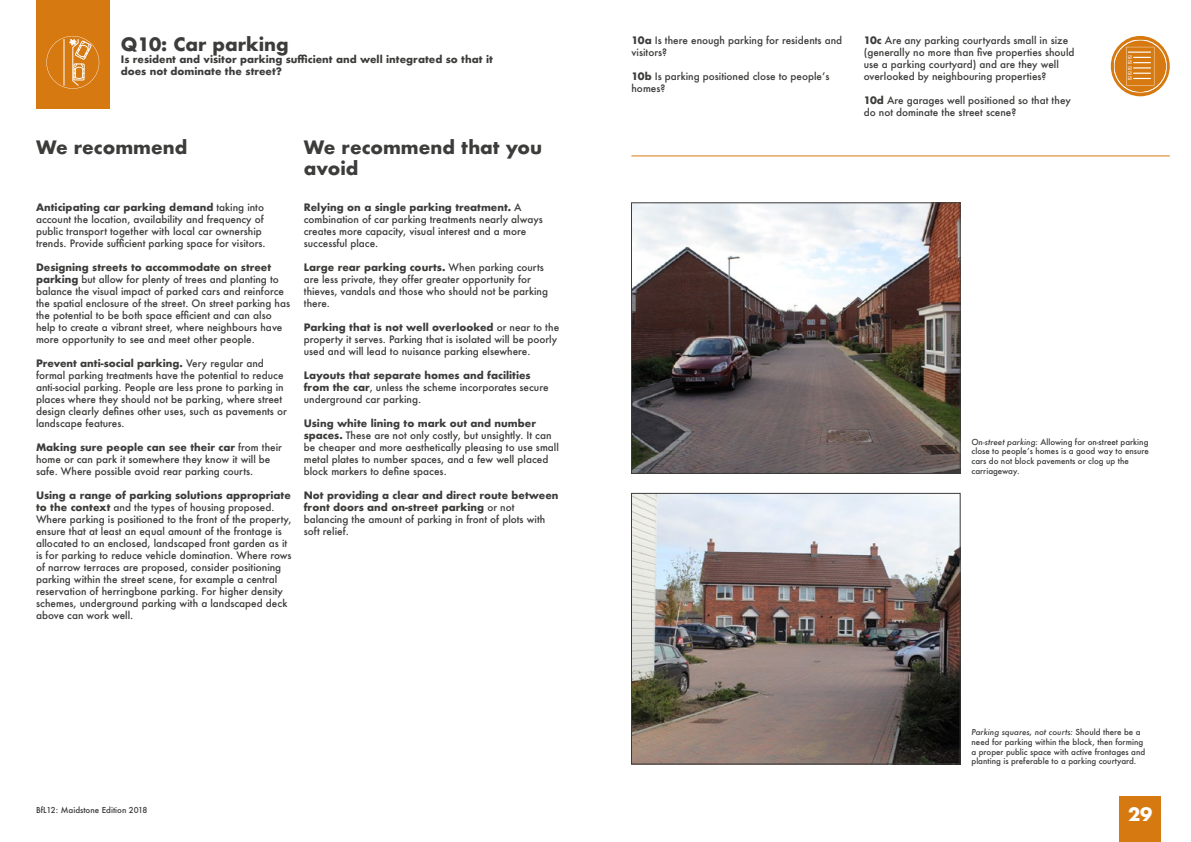
<style>
.page{position:relative;width:1191px;height:842px;background:#fff}
.page>*{position:absolute;margin:0;border:0;box-sizing:border-box;transform-origin:0 0}
.t1{font:700 18px/21.6px "Futura";color:#3c3c3b}
.t2{font:700 18px "Futura";color:#fff}
.t3{font:500 10px/12px "Futura";color:#3c3c3b}
.t4{font:700 10px/12px "Futura";color:#3c3c3b}
.t5{font:500 8px/9.6px "Futura";color:#3c3c3b}
.t6{font:italic 500 8px "Futura";color:#3c3c3b}
.s1{font-weight:700}
.s2{font-weight:500}
.s3{font-style:italic}
.s4{font-style:normal}
</style>
<div class="page">
<div style="left:1119px;top:796px;width:41px;height:46px;background:#d67910"></div>
<hr style="left:631px;top:156px;width:538px;height:1px;background:#d67910">
<div style="left:36px;top:0;width:74px;height:109px;background:#d67910"></div>
<svg style="left:46px;top:36px;width:53px;height:53px"></svg>
<svg style="left:1110px;top:36px;width:59px;height:60px"></svg>
<img style="left:633px;top:205px;width:325px;height:266px">
<div style="left:631px;top:203px;width:329px;height:270px;border:1px solid #3c3c3b"></div>
<img style="left:633px;top:495px;width:325px;height:267px">
<div style="left:631px;top:493px;width:329px;height:271px;border:1px solid #3c3c3b"></div>
<svg style="left:1113px;top:40px;width:53px;height:52px;background:#de9442"></svg>
<h2 class="t1" style="left:121px;top:33px;width:169px">Q10: Car parking</h2>
<h3 class="t4" style="left:121px;top:53px;width:373px">Is resident and visitor parking sufficient and well integrated so that it</h3>
<p class="t4" style="left:121px;top:65px;width:163px">does not dominate the street?</p>
<p class="t1" style="left:36px;top:136px;width:153px">We recommend</p>
<p class="t3" style="left:36px;top:201px;width:230px;text-align:justify"><span class="s1">Anticipating car parking demand</span> taking into account the location, availability and frequency of public transport together with local car ownership</p>
<p class="t3" style="left:36px;top:237px;width:231px">trends. Provide sufficient parking space for visitors.</p>
<p class="t3" style="left:36px;top:261px;width:255px"><span class="s1">Designing streets to accommodate on street parking</span> but allow for plenty of trees and planting to balance the visual impact of parked cars and reinforce the spatial enclosure of the street. On street parking has</p>
<p class="t3" style="left:36px;top:309px;width:237px">the potential to be both space efficient and can also</p>
<p class="t3" style="left:36px;top:321px;width:248px">help to create a vibrant street, where neighbours have more opportunity to see and meet other people.</p>
<p class="t3" style="left:36px;top:357px;width:249px"><span class="s1">Prevent anti-social parking.</span> Very regular and formal parking treatments have the potential to reduce anti-social parking. People are less prone to parking in places where they should not be parking, where street</p>
<p class="t3" style="left:36px;top:405px;width:252px">design clearly defines other uses, such as pavements or</p>
<p class="t3" style="left:36px;top:417px;width:90px">landscape features.</p>
<p class="t3" style="left:36px;top:441px;width:247px"><span class="s1">Making sure people can see their car</span> from their home or can park it somewhere they know it will be safe. Where possible avoid rear parking courts.</p>
<p class="t3" style="left:36px;top:489px;width:257px"><span class="s1">Using a range of parking solutions appropriate to the context</span> and the types of housing proposed.<br>Where parking is positioned to the front of the property, ensure that at least an equal amount of the frontage is allocated to an enclosed, landscaped front garden as it is for parking to reduce vehicle domination. Where rows of narrow terraces are proposed, consider positioning parking within the street scene, for example a central reservation of herringbone parking. For higher density schemes, underground parking with a landscaped deck above can work well.</p>
<h2 class="t1" style="left:304px;top:136px;width:240px">We recommend that you avoid</h2>
<p class="t3" style="left:304px;top:201px;width:241px"><span class="s1">Relying on a single parking treatment.</span> A combination of car parking treatments nearly always creates more capacity, visual interest and a more successful place.</p>
<p class="t3" style="left:304px;top:261px;width:246px"><span class="s1">Large rear parking courts.</span> When parking courts are less private, they offer greater opportunity for thieves, vandals and those who should not be parking there.</p>
<p class="t3" style="left:304px;top:321px;width:257px"><span class="s1">Parking that is not well overlooked</span> or near to the property it serves. Parking that is isolated will be poorly used and will lead to nuisance parking elsewhere.</p>
<p class="t3" style="left:304px;top:369px;width:246px"><span class="s1">Layouts that separate homes and facilities from the car</span>, unless the scheme incorporates secure underground car parking.</p>
<p class="t3" style="left:304px;top:417px;width:257px"><span class="s1">Using white lining to mark out and number spaces.</span> These are not only costly, but unsightly. It can be cheaper and more aesthetically pleasing to use small metal plates to number spaces, and a few well placed</p>
<p class="t3" style="left:304px;top:465px;width:144px">block markers to define spaces.</p>
<p class="t4" style="left:304px;top:489px;width:256px">Not providing a clear and direct route between front doors and on-street parking <span class="s2">or not balancing the amount of parking in front of plots with soft relief.</span></p>
<p class="t5" style="left:36px;top:805px;width:113px">BfL12: Maidstone Edition 2018</p>
<p class="t3" style="left:631px;top:34px;width:212px"><span class="s1">10a</span> Is there enough parking for residents and visitors?</p>
<p class="t3" style="left:631px;top:70px;width:199px"><span class="s1">10b</span> Is parking positioned close to people’s</p>
<p class="t3" style="left:631px;top:82px;width:35px">homes?</p>
<p class="t3" style="left:863px;top:34px;width:206px"><span class="s1">10c</span> Are any parking courtyards small in size</p>
<p class="t3" style="left:863px;top:46px;width:212px">(generally no more than five properties should</p>
<p class="t3" style="left:863px;top:58px;width:197px">use a parking courtyard) and are they well overlooked by neighbouring properties?</p>
<p class="t3" style="left:863px;top:94px;width:208px"><span class="s1">10d</span> Are garages well positioned so that they do not dominate the street scene?</p>
<p class="t5" style="left:971px;top:437px;width:178px"><span class="s3">On-street parking:</span> Allowing for on-street parking</p>
<p class="t5" style="left:971px;top:446px;width:179px">close to people’s homes is a good way to ensure</p>
<p class="t5" style="left:971px;top:456px;width:159px">cars do not block pavements or clog up the carriageway.</p>
<p class="t6" style="left:971px;top:727px;width:170px">Parking squares, not courts: <span class="s4">Should there be a</span></p>
<p class="t5" style="left:971px;top:737px;width:175px">need for parking within the block, then forming a proper public space with active frontages and planting is preferable to a parking courtyard.</p>
<h1 class="t2" style="left:1128px;top:801px;width:26px">29</h1>
</div>
